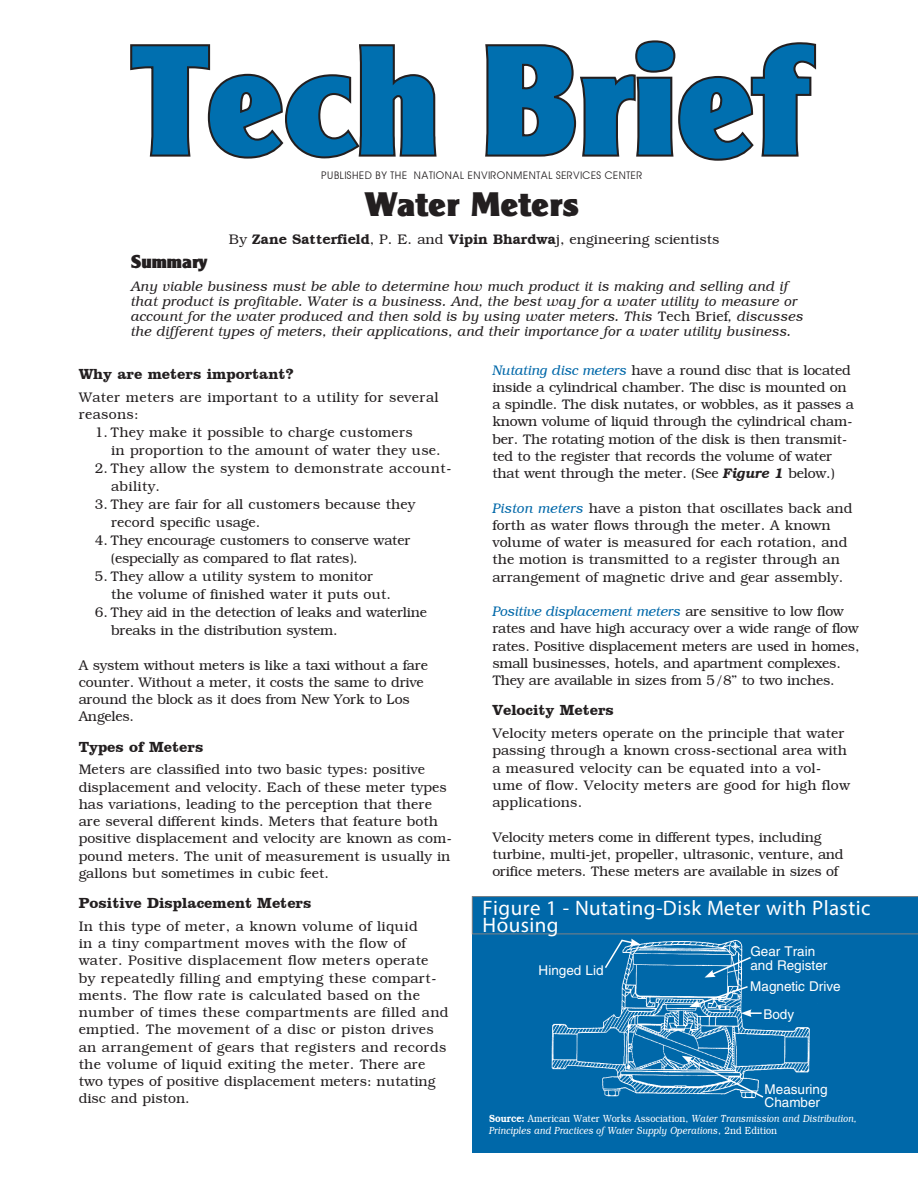
<style>
.page{position:relative;width:918px;height:1188px;background:#fff}
.page>*{position:absolute;margin:0;border:0;box-sizing:border-box;transform-origin:0 0}
.t1{font:33px "Hemmert";letter-spacing:.02em;color:#231f20}
.Body{font:21px/17.2px "Myriad Pro";letter-spacing:.02em;color:#fff}
.Sub_Headline{font:18px "Hemmert";color:#231f20}
.Body_Sub-head{font:700 15px "Clarendon BT";color:#231f20}
.Body-2{font:300 14.1px/17.2px "Bookman";letter-spacing:-.02em;color:#231f20}
.Body-3{font:300 14.1px/17.2px "Bookman";color:#231f20}
.Body-4{font:300 14.1px/17.2px "Bookman";letter-spacing:.02em;color:#231f20}
.Body-5{font:italic 300 14.1px/15px "Bookman";color:#231f20}
.Bullets{font:300 14.1px/18px "Bookman";color:#231f20}
.Bullets-2{font:300 14.1px/18px "Bookman";letter-spacing:-.02em;color:#231f20}
.Bullets-3{font:300 14.1px/18px "Bookman";letter-spacing:.02em;color:#231f20}
.Box_Text{font:13.5px/13.5px "Helvetica";color:#fff}
.References{font:italic 300 10.5px/12.5px "Bookman";color:#fff;scale:.87 1}
.t2{font:10.5px "Avant Garde";letter-spacing:-.01em;color:#231f20}
.s1{font-weight:600}
.s2{font-style:normal}
.s3{font-style:italic;color:#0068a9}
.s4{font-weight:600;font-style:italic}
.s5{font-weight:600;font-style:normal}
</style>
<div class="page">
<div style="left:473px;top:901px;width:445px;height:251px;background:#0068a9"></div>
<img style="left:551px;top:978px;width:259px;height:119px">
<svg style="left:130px;top:44px;width:307px;height:115px"></svg>
<svg style="left:485px;top:40px;width:332px;height:121px"></svg>
<svg style="left:472px;top:896px;width:446px;height:82px"></svg>
<svg style="left:689px;top:985px;width:73px;height:32px"></svg>
<svg style="left:682px;top:1056px;width:83px;height:43px"></svg>
<p class="t2" style="left:321px;top:168px;width:323px">PUBLISHED BY THE NATIONAL ENVIRONMENTAL SERVICES CENTER</p>
<p class="t1" style="left:366px;top:190px;width:215px">Water Meters</p>
<p class="Body-3" style="left:229px;top:231px;width:492px">By <span class="s1">Zane Satterfield</span>, P. E. and <span class="s1">Vipin Bhardwa</span>j, engineering scientists</p>
<p class="Sub_Headline" style="left:131px;top:253px;width:78px">Summary</p>
<p class="Body-5" style="left:131px;top:279px;width:674px">Any viable business must be able to determine how much product it is making and selling and if that product is profitable. Water is a business. And, the best way for a water utility to measure or account for the water produced and then sold is by using water meters. This <span class="s2">Tech Brief</span>, discusses the different types of meters, their applications, and their importance for a water utility business.</p>
<p class="Body_Sub-head" style="left:79px;top:365px;width:217px">Why are meters important?</p>
<p class="Body-4" style="left:79px;top:389px;width:362px">Water meters are important to a utility for several reasons:</p>
<p class="Bullets" style="left:111px;top:423px;width:331px;text-indent:-16px">1. They make it possible to charge customers<br>in proportion to the amount of water they use.</p>
<p class="Bullets-3" style="left:111px;top:459px;width:342px;text-indent:-16px">2. They allow the system to demonstrate account&shy;ability.</p>
<p class="Bullets" style="left:111px;top:495px;width:306px;text-indent:-16px">3. They are fair for all customers because they record specific usage.</p>
<p class="Bullets-2" style="left:111px;top:531px;width:301px;text-indent:-16px">4. They encourage customers to conserve water (especially as compared to flat rates).</p>
<p class="Bullets" style="left:111px;top:567px;width:281px;text-indent:-16px">5. They allow a utility system to monitor the volume of finished water it puts out.</p>
<p class="Bullets-2" style="left:111px;top:603px;width:318px;text-indent:-16px">6. They aid in the detection of leaks and waterline breaks in the distribution system.</p>
<p class="Body-2" style="left:79px;top:656px;width:351px">A system without meters is like a taxi without a fare counter. Without a meter, it costs the same to drive around the block as it does from New York to Los Angeles.</p>
<p class="Body_Sub-head" style="left:79px;top:737px;width:126px">Types of Meters</p>
<p class="Body-3" style="left:79px;top:761px;width:375px">Meters are classified into two basic types: positive displacement and velocity. Each of these meter types has variations, leading to the perception that there are several different kinds. Meters that feature both positive displacement and velocity are known as com&shy;pound meters. The unit of measurement is usually in gallons but sometimes in cubic feet.</p>
<p class="Body_Sub-head" style="left:79px;top:894px;width:234px">Positive Displacement Meters</p>
<p class="Body-4" style="left:79px;top:917px;width:372px">In this type of meter, a known volume of liquid<br>in a tiny compartment moves with the flow of water. Positive displacement flow meters operate by repeatedly filling and emptying these compart&shy;ments. The flow rate is calculated based on the number of times these compartments are filled and emptied. The movement of a disc or piston drives an arrangement of gears that registers and records the volume of liquid exiting the meter. There are two types of positive displacement meters: nutating disc and piston.</p>
<p class="Body-2" style="left:492px;top:361px;width:363px"><span class="s3">Nutating disc meters</span> have a round disc that is located inside a cylindrical chamber. The disc is mounted on a spindle. The disk nutates, or wobbles, as it passes a known volume of liquid through the cylindrical cham&shy;ber. The rotating motion of the disk is then transmit&shy;ted to the register that records the volume of water that went through the meter. (See <span class="s4">Figure 1</span> below.)</p>
<p class="Body-3" style="left:492px;top:499px;width:362px"><span class="s3">Piston meters</span> have a piston that oscillates back and forth as water flows through the meter. A known volume of water is measured for each rotation, and the motion is transmitted to a register through an arrangement of magnetic drive and gear assembly.</p>
<p class="Body-2" style="left:492px;top:603px;width:369px"><span class="s3">Positive displacement meters</span> are sensitive to low flow rates and have high accuracy over a wide range of flow rates. Positive displacement meters are used in homes, small businesses, hotels, and apartment complexes.<br>They are available in sizes from 5/8” to two inches.</p>
<p class="Body_Sub-head" style="left:492px;top:701px;width:123px">Velocity Meters</p>
<p class="Body-3" style="left:492px;top:725px;width:359px">Velocity meters operate on the principle that water passing through a known cross-sectional area with a measured velocity can be equated into a vol&shy;ume of flow. Velocity meters are good for high flow applications.</p>
<p class="Body-2" style="left:492px;top:828px;width:353px">Velocity meters come in different types, including turbine, multi-jet, propeller, ultrasonic, venture, and orifice meters. These meters are available in sizes of</p>
<p class="Body" style="left:483px;top:899px;width:389px">Figure 1 - Nutating-Disk Meter with Plastic<br>Housing</p>
<p class="Box_Text" style="left:539px;top:964px;width:66px">Hinged Lid</p>
<p class="Box_Text" style="left:750px;top:945px;width:78px">Gear Train and Register</p>
<p class="Box_Text" style="left:750px;top:980px;width:92px">Magnetic Drive</p>
<p class="Box_Text" style="left:763px;top:1007px;width:32px">Body</p>
<p class="Box_Text" style="left:765px;top:1082px;width:65px">Measuring<br>Chamber</p>
<p class="References" style="left:489px;top:1112px;width:424px"><span class="s5">Source:</span> <span class="s2">American Water Works Association,</span> Water Transmission and Distribution,<br>Principles and Practices of Water Supply Operations<span class="s2">, 2nd Edition</span></p>
</div>
